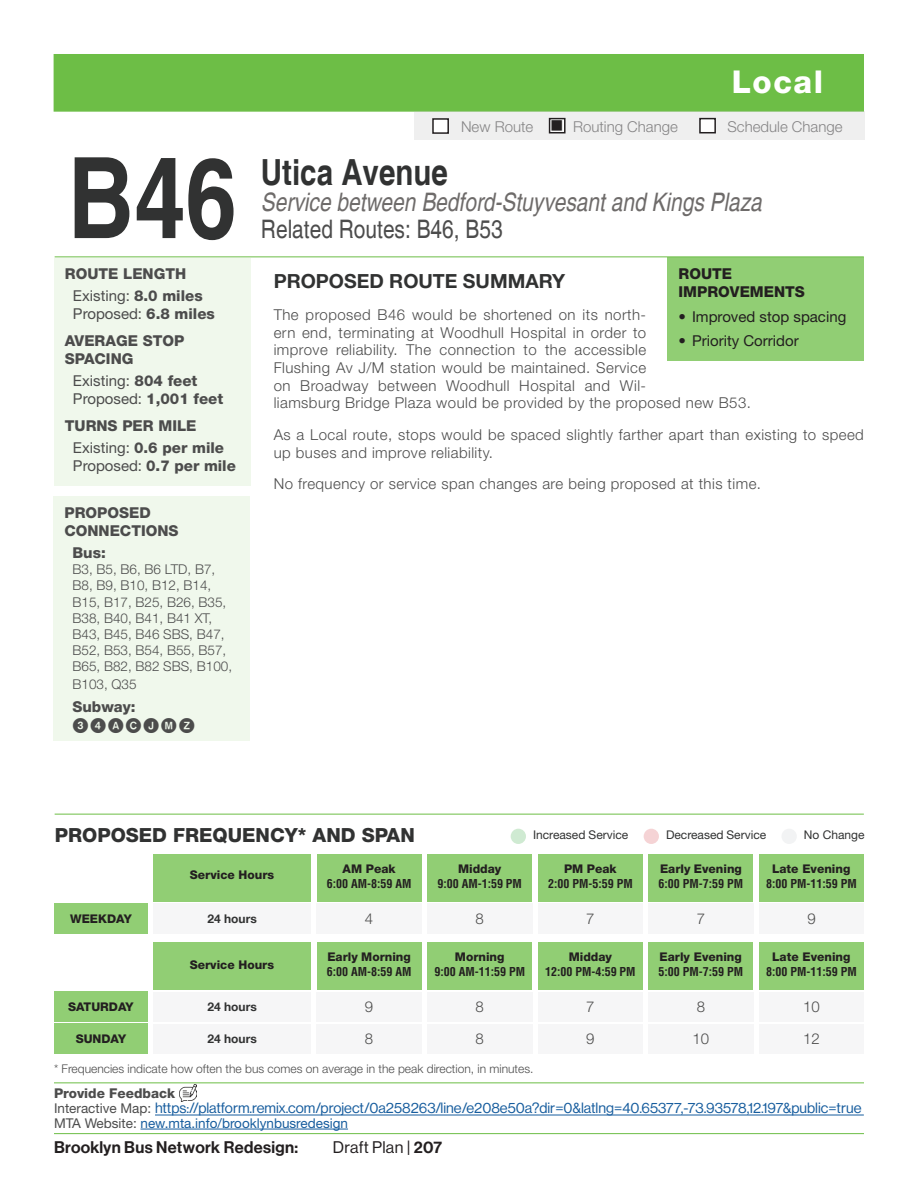
<style>
.page{position:relative;width:918px;height:1188px;background:#fff}
.page>*{position:absolute;margin:0;border:0;box-sizing:border-box;transform-origin:0 0}
.t1{font:700 condensed 112.5px "Helvetica";color:#313232}
.t2{font:700 condensed 36px "Helvetica";color:#313232}
.t3{font:800 31.5px "Helvetica Neue LT Std";letter-spacing:.05em;color:#fff}
.t4{font:italic condensed 25.5px "Helvetica";color:#6e6b6a}
.t5{font:condensed 25.5px "Helvetica";color:#4c4c4c}
.t6{font:800 19.5px "Helvetica Neue LT Std";color:#313232}
.t7{font:700 19.5px "Helvetica Neue LT Std";color:#313232}
.t8{font:16.5px "N Haas Grotesk DS Pro 65 Md";letter-spacing:.02em;color:#231f20}
.t9{font:16.5px "N Haas Grotesk DS Pro 55 Rg";letter-spacing:.015em;color:#231f20}
.t10{font:300 15px/17.7px "Helvetica Neue LT Std";letter-spacing:.03em;color:#4c4c4c}
.t11{font:800 15px/22.4px "Helvetica Neue LT Std";color:#4c4c4c}
.t12{font:15px "Helvetica Neue LT Std";color:#231f20}
.t13{font:300 15px "Helvetica Neue LT Std";color:#868586}
.t14{font:800 15px/18px "Helvetica Neue LT Std";color:#231f20}
.t15{font:14.7px "N Haas Grotesk DS Pro 55 Rg";color:#175d9e}
.t16{font:300 13.5px/16.2px "Helvetica Neue LT Std";color:#4c4c4c}
.t17{font:13.5px "Helvetica Neue LT Std";color:#175d9e}
.t18{font:800 13.5px "Helvetica Neue LT Std";color:#4c4c4c}
.t19{font:800 12px "Helvetica Neue LT Std";color:#231f20}
.t20{font:700 condensed 12px "Helvetica LT Pro";color:#231f20}
.t21{font:300 12px "Helvetica Neue LT Std";color:#4c4c4c}
.t22{font:12px "Helvetica Neue LT Std";color:#313232}
.t23{font:700 12px "Helvetica 75";color:#313232}
.s1{color:#231f20}
.s2{font-weight:400}
.s3{font-family:"Helvetica Neue LT Std";font-size:13.5px;color:#4c4c4c}
.s4{color:#4c4c4c}
.s5{font-family:"N Haas Grotesk DS Pro 65 Md"}
</style>
<div class="page">
<div style="left:54px;top:54px;width:810px;height:58px;background:#6dbe46;border:2px solid #6dbe46"></div>
<div style="left:54px;top:903px;width:94px;height:30px;background:#91ce74"></div>
<div style="left:54px;top:992px;width:94px;height:30px;background:#91ce74"></div>
<div style="left:54px;top:1024px;width:94px;height:30px;background:#91ce74"></div>
<div style="left:317px;top:854px;width:104px;height:47px;background:#91ce74"></div>
<div style="left:317px;top:942px;width:104px;height:48px;background:#91ce74"></div>
<div style="left:153px;top:854px;width:158px;height:47px;background:#91ce74"></div>
<div style="left:153px;top:942px;width:158px;height:48px;background:#91ce74"></div>
<div style="left:538px;top:854px;width:105px;height:47px;background:#91ce74"></div>
<div style="left:538px;top:942px;width:105px;height:48px;background:#91ce74"></div>
<div style="left:427px;top:854px;width:105px;height:47px;background:#91ce74"></div>
<div style="left:427px;top:942px;width:105px;height:48px;background:#91ce74"></div>
<div style="left:649px;top:854px;width:104px;height:47px;background:#91ce74"></div>
<div style="left:649px;top:942px;width:104px;height:48px;background:#91ce74"></div>
<div style="left:759px;top:854px;width:105px;height:47px;background:#91ce74"></div>
<div style="left:759px;top:942px;width:105px;height:48px;background:#91ce74"></div>
<div style="left:782px;top:829px;width:15px;height:15px;background:#f2f3f4;border-radius:50%"></div>
<div style="left:511px;top:829px;width:15px;height:15px;background:#cfead2;border-radius:50%"></div>
<div style="left:644px;top:829px;width:15px;height:15px;background:#f5d3d5;border-radius:50%"></div>
<hr style="left:55px;top:814px;width:809px;height:1px;background:#6dbe46">
<hr style="left:55px;top:256px;width:809px;height:1px;background:#6dbe46">
<div style="left:54px;top:258px;width:196px;height:227px;background:#f0f8ec"></div>
<div style="left:414px;top:112px;width:450px;height:28px;background:#efefef"></div>
<div style="left:433px;top:119px;width:15px;height:14px;background:#fff"></div>
<div style="left:432px;top:118px;width:17px;height:16px;border:2px solid #231f20"></div>
<div style="left:550px;top:119px;width:15px;height:14px;background:#fff"></div>
<div style="left:549px;top:118px;width:17px;height:15px;border:2px solid #231f20"></div>
<div style="left:700px;top:119px;width:15px;height:14px;background:#fff"></div>
<div style="left:699px;top:118px;width:17px;height:15px;border:2px solid #231f20"></div>
<div style="left:668px;top:257px;width:196px;height:104px;background:#91ce74"></div>
<div style="left:54px;top:496px;width:196px;height:245px;background:#f0f8ec"></div>
<hr style="left:54px;top:1082px;width:810px;height:1px;background:#6dbe46">
<hr style="left:54px;top:1133px;width:810px;height:1px;background:#6dbe46">
<img style="left:179px;top:1085px;width:17px;height:16px">
<hr style="left:155px;top:1115px;width:709px;height:1px;background:#175d9e">
<hr style="left:141px;top:1129px;width:207px;height:1px;background:#175d9e">
<h3 class="t3" style="left:732px;top:63px;width:93px">Local</h3>
<p class="t13" style="left:461px;top:117px;width:218px">New Route <span class="s1">■</span> Routing Change</p>
<p class="t13" style="left:728px;top:118px;width:117px">Schedule Change</p>
<h1 class="t1" style="left:68px;top:131px;width:171px">B46</h1>
<h2 class="t2" style="left:261px;top:150px;width:189px">Utica Avenue</h2>
<h3 class="t4" style="left:261px;top:187px;width:502px">Service between Bedford-Stuyvesant and Kings Plaza</h3>
<h3 class="t5" style="left:261px;top:214px;width:243px">Related Routes: B46, B53</h3>
<p class="t11" style="left:73px;top:263px;width:131px;text-indent:-8px">ROUTE LENGTH<br><span class="s2">Existing:</span> 8.0 miles</p>
<p class="t11" style="left:65px;top:301px;width:152px;line-height:26.7px;text-indent:8px"><span class="s2">Proposed:</span> 6.8 miles<br>AVERAGE STOP</p>
<p class="t11" style="left:73px;top:348px;width:126px;text-indent:-8px">SPACING<br><span class="s2">Existing:</span> 804 feet</p>
<p class="t11" style="left:65px;top:386px;width:160px;line-height:26.7px;text-indent:8px"><span class="s2">Proposed:</span> 1,001 feet<br>TURNS PER MILE</p>
<p class="t11" style="left:73px;top:439px;width:164px;line-height:18px"><span class="s2">Existing:</span> 0.6 per mile<br><span class="s2">Proposed:</span> 0.7 per mile</p>
<p class="t11" style="left:64px;top:503px;width:116px;line-height:18px">PROPOSED<br>CONNECTIONS</p>
<p class="t11" style="left:72px;top:541px;width:35px">Bus:</p>
<p class="t16" style="left:72px;top:561px;width:161px">B3, B5, B6, B6 LTD, B7,<br>B8, B9, B10, B12, B14,<br>B15, B17, B25, B26, B35,<br>B38, B40, B41, B41 XT,<br>B43, B45, B46 SBS, B47,<br>B52, B53, B54, B55, B57,<br>B65, B82, B82 SBS, B100,</p>
<p class="t16" style="left:72px;top:676px;width:66px">B103, Q35</p>
<p class="t11" style="left:72px;top:695px;width:65px">Subway:</p>
<p class="t14" style="left:679px;top:265px;width:128px">ROUTE<br>IMPROVEMENTS</p>
<p class="t12" style="left:679px;top:307px;width:169px">• Improved stop spacing</p>
<p class="t12" style="left:679px;top:332px;width:122px">• Priority Corridor</p>
<h3 class="t7" style="left:274px;top:269px;width:293px">PROPOSED ROUTE SUMMARY</h3>
<p class="t10" style="left:274px;top:306px;width:479px">The proposed B46 would be shortened on its north-<br>ern end, terminating at Woodhull Hospital in order to<br>improve reliability. The connection to the accessible<br>Flushing Av J/M station would be maintained. Service<br>on Broadway between Woodhull Hospital and Wil-<br>liamsburg Bridge Plaza would be provided by the proposed new B53.</p>
<p class="t10" style="left:274px;top:426px;width:592px">As a Local route, stops would be spaced slightly farther apart than existing to speed up buses and improve reliability.</p>
<p class="t10" style="left:274px;top:475px;width:489px">No frequency or service span changes are being proposed at this time.</p>
<h3 class="t6" style="left:55px;top:823px;width:362px">PROPOSED FREQUENCY* AND SPAN</h3>
<p class="t22" style="left:533px;top:828px;width:97px">Increased Service</p>
<p class="t22" style="left:804px;top:828px;width:62px">No Change</p>
<p class="t22" style="left:666px;top:828px;width:102px">Decreased Service</p>
<p class="t19" style="left:190px;top:867px;width:86px">Service Hours</p>
<p class="t19" style="left:343px;top:862px;width:55px">AM Peak</p>
<p class="t20" style="left:327px;top:875px;width:86px">6:00 AM-8:59 AM</p>
<p class="t19" style="left:458px;top:862px;width:45px">Midday</p>
<p class="t20" style="left:438px;top:875px;width:86px">9:00 AM-1:59 PM</p>
<p class="t19" style="left:564px;top:862px;width:54px">PM Peak</p>
<p class="t20" style="left:548px;top:875px;width:86px">2:00 PM-5:59 PM</p>
<p class="t19" style="left:660px;top:862px;width:83px">Early Evening</p>
<p class="t20" style="left:659px;top:875px;width:86px">6:00 PM-7:59 PM</p>
<p class="t19" style="left:772px;top:862px;width:80px">Late Evening</p>
<p class="t20" style="left:766px;top:875px;width:92px">8:00 PM-11:59 PM</p>
<p class="t19" style="left:70px;top:912px;width:63px">WEEKDAY</p>
<p class="t23" style="left:208px;top:911px;width:51px">24 hours</p>
<p class="t10" style="left:365px;top:909px;width:10px">4</p>
<p class="t10" style="left:476px;top:909px;width:10px">8</p>
<p class="t10" style="left:586px;top:909px;width:10px">7</p>
<p class="t10" style="left:697px;top:909px;width:10px">7</p>
<p class="t10" style="left:807px;top:909px;width:10px">9</p>
<p class="t19" style="left:190px;top:957px;width:86px">Service Hours</p>
<p class="t19" style="left:327px;top:950px;width:85px">Early Morning</p>
<p class="t20" style="left:327px;top:963px;width:86px">6:00 AM-8:59 AM</p>
<p class="t19" style="left:455px;top:950px;width:51px">Morning</p>
<p class="t20" style="left:434px;top:963px;width:92px">9:00 AM-11:59 PM</p>
<p class="t19" style="left:569px;top:950px;width:45px">Midday</p>
<p class="t20" style="left:545px;top:963px;width:92px">12:00 PM-4:59 PM</p>
<p class="t19" style="left:660px;top:950px;width:84px">Early Evening</p>
<p class="t20" style="left:659px;top:963px;width:86px">5:00 PM-7:59 PM</p>
<p class="t19" style="left:772px;top:950px;width:80px">Late Evening</p>
<p class="t20" style="left:766px;top:963px;width:92px">8:00 PM-11:59 PM</p>
<p class="t19" style="left:68px;top:1000px;width:67px">SATURDAY</p>
<p class="t19" style="left:76px;top:1032px;width:52px">SUNDAY</p>
<p class="t23" style="left:208px;top:1000px;width:51px">24 hours</p>
<p class="t23" style="left:208px;top:1032px;width:51px">24 hours</p>
<p class="t10" style="left:365px;top:991px;width:10px;line-height:32px">9<br>8</p>
<p class="t10" style="left:476px;top:991px;width:10px;line-height:32px">8<br>8</p>
<p class="t10" style="left:586px;top:991px;width:10px;line-height:32px">7<br>9</p>
<p class="t10" style="left:693px;top:991px;width:18px;line-height:32px">8<br>10</p>
<p class="t10" style="left:803px;top:991px;width:18px;line-height:32px">10<br>12</p>
<p class="t21" style="left:54px;top:1061px;width:481px">* Frequencies indicate how often the bus comes on average in the peak direction, in minutes.</p>
<p class="t18" style="left:54px;top:1086px;width:123px">Provide Feedback</p>
<p class="t15" style="left:54px;top:1100px;width:809px"><span class="s3">Interactive Map:</span> https://platform.remix.com/project/0a258263/line/e208e50a?dir=0&amp;latlng=40.65377,-73.93578,12.197&amp;public=true</p>
<p class="t17" style="left:54px;top:1115px;width:296px"><span class="s4">MTA Website:</span> new.mta.info/brooklynbusredesign</p>
<p class="t8" style="left:54px;top:1137px;width:246px">Brooklyn Bus Network Redesign:</p>
<p class="t9" style="left:333px;top:1138px;width:111px">Draft Plan | <span class="s5">207</span></p>
</div>
